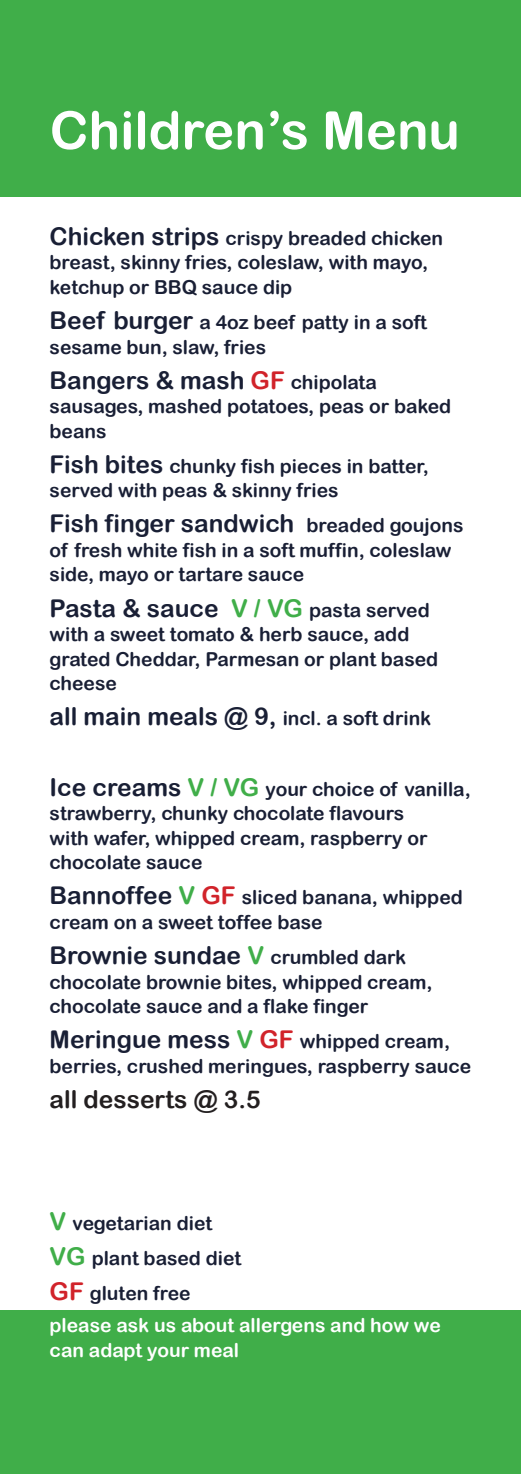
<style>
.page{position:relative;width:521px;height:1474px;background:#fff}
.page>*{position:absolute;margin:0;border:0;box-sizing:border-box;transform-origin:0 0}
.t1{font:52.5px "Arial Rounded MT Bold";color:#fff}
.t2{font:24.5px "Arial Rounded MT Bold";color:#191f35}
.t3{font:24.5px "Arial Rounded MT Bold";color:#231f20}
.t4{font:19.25px/24.5px "Arial Rounded MT Bold";color:#191f35}
.t5{font:19.25px/24.5px "Arial Rounded MT Bold";color:#fff}
.s1{font-size:24.5px}
.s2{color:#d1232a}
.s3{font-size:19.25px}
.s4{color:#40ae49}
.s5{font-size:24.5px;color:#40ae49}
.s6{font-size:24.5px;color:#d1232a}
</style>
<div class="page">
<div style="left:0;top:0;width:521px;height:197px;background:#40ae49"></div>
<div style="left:0;top:1310px;width:521px;height:163px;background:#40ae49"></div>
<p class="t1" style="left:50px;top:99px;width:412px">Children’s Menu</p>
<p class="t4" style="left:50px;top:225px;width:395px"><span class="s1">Chicken strips</span> crispy breaded chicken breast, skinny fries, coleslaw, with mayo, ketchup or BBQ sauce dip</p>
<p class="t4" style="left:50px;top:310px;width:379px"><span class="s1">Beef burger</span> a 4oz beef patty in a soft sesame bun, slaw, fries</p>
<p class="t2" style="left:50px;top:365px;width:329px">Bangers &amp; mash <span class="s2">GF</span> <span class="s3">chipolata</span></p>
<p class="t4" style="left:50px;top:394px;width:403px">sausages, mashed potatoes, peas or baked beans</p>
<p class="t4" style="left:50px;top:453px;width:381px"><span class="s1">Fish bites</span> chunky fish pieces in batter, served with peas &amp; skinny fries</p>
<p class="t2" style="left:50px;top:509px;width:415px">Fish finger sandwich <span class="s3">breaded goujons</span></p>
<p class="t4" style="left:50px;top:537px;width:403px">of fresh white fish in a soft muffin, coleslaw side, mayo or tartare sauce</p>
<p class="t2" style="left:50px;top:593px;width:382px">Pasta &amp; sauce <span class="s4">V / VG</span> <span class="s3">pasta served</span></p>
<p class="t4" style="left:50px;top:622px;width:390px">with a sweet tomato &amp; herb sauce, add grated Cheddar, Parmesan or plant based cheese</p>
<p class="t2" style="left:50px;top:702px;width:383px">all main meals @ 9, <span class="s3">incl. a soft drink</span></p>
<p class="t4" style="left:50px;top:776px;width:423px"><span class="s1">Ice creams</span> <span class="s5">V / VG</span> your choice of vanilla, strawberry, chunky chocolate flavours<br>with wafer, whipped cream, raspberry or chocolate sauce</p>
<p class="t4" style="left:50px;top:885px;width:415px"><span class="s1">Bannoffee</span> <span class="s5">V</span> <span class="s6">GF</span> sliced banana, whipped cream on a sweet toffee base</p>
<p class="t2" style="left:50px;top:940px;width:358px">Brownie sundae <span class="s4">V</span> <span class="s3">crumbled dark</span></p>
<p class="t4" style="left:50px;top:969px;width:384px">chocolate brownie bites, whipped cream, chocolate sauce and a flake finger</p>
<p class="t4" style="left:50px;top:1028px;width:423px"><span class="s1">Meringue mess</span> <span class="s5">V</span> <span class="s6">GF</span> whipped cream, berries, crushed meringues, raspberry sauce</p>
<p class="t3" style="left:50px;top:1084px;width:212px">all desserts @ 3.5</p>
<p class="t4" style="left:50px;top:1210px;width:164px"><span class="s5">V</span> vegetarian diet</p>
<p class="t4" style="left:50px;top:1245px;width:193px"><span class="s5">VG</span> plant based diet</p>
<p class="t4" style="left:50px;top:1280px;width:142px"><span class="s6">GF</span> gluten free</p>
<p class="t5" style="left:50px;top:1312px;width:393px">please ask us about allergens and how we can adapt your meal</p>
</div>
